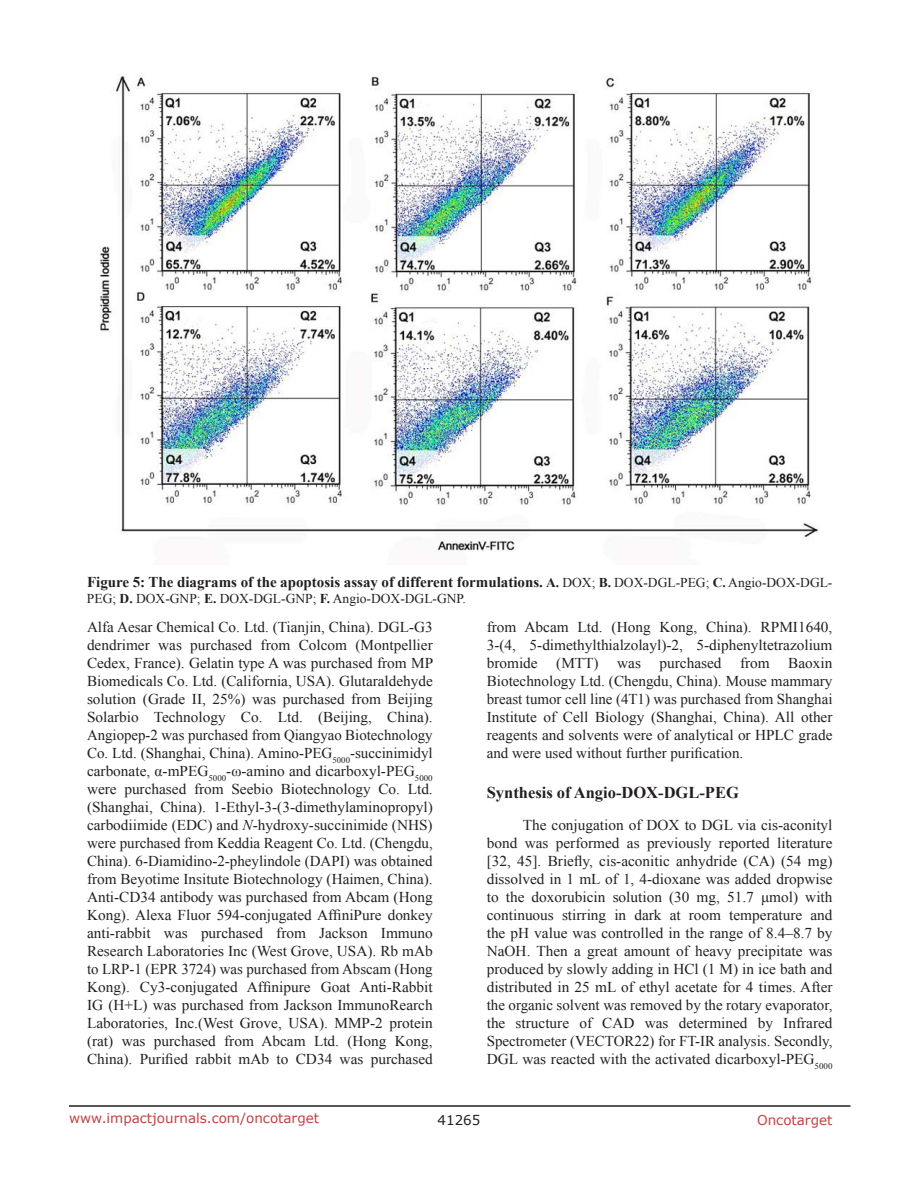
<style>
.page{position:relative;width:918px;height:1188px;background:#fff}
.page>*{position:absolute;margin:0;border:0;box-sizing:border-box;transform-origin:0 0}
.SubHeading{font:700 16.5px "Times New Roman";color:#231f20}
.BodyText{font:15px/18px "Times New Roman";color:#231f20;text-align:justify}
.FigureText{font:700 15px "Times New Roman";color:#231f20}
.FigureText-2{font:13.5px "Times New Roman";color:#231f20}
.t1{font:13.5px "Verdana";color:#c24141}
.t2{font:13.5px "Verdana";color:#231f20}
.s1{font-size:13.5px}
.s2{font-weight:400;font-size:13.5px}
.s3{font-weight:700}
.s4{font-style:italic}
</style>
<div class="page">
<hr style="left:69px;top:1105px;width:781px;height:2px;background:#231f20">
<img style="left:100px;top:75px;width:719px;height:477px">
<p class="FigureText" style="left:87px;top:572px;width:747px">Figure 5: The diagrams of the apoptosis assay of different formulations. <span class="s1">A.</span> <span class="s2">DOX;</span> <span class="s1">B.</span> <span class="s2">DOX-DGL-PEG;</span> <span class="s1">C.</span> <span class="s2">Angio-DOX-DGL-</span></p>
<p class="FigureText-2" style="left:87px;top:590px;width:380px">PEG; <span class="s3">D.</span> DOX-GNP; <span class="s3">E.</span> DOX-DGL-GNP; <span class="s3">F.</span> Angio-DOX-DGL-GNP.</p>
<p class="BodyText" style="left:87px;top:617px;width:348px">Alfa Aesar Chemical Co. Ltd. (Tianjin, China). DGL-G3 dendrimer was purchased from Colcom (Montpellier Cedex, France). Gelatin type A was purchased from MP Biomedicals Co. Ltd. (California, USA). Glutaraldehyde solution (Grade II, 25%) was purchased from Beijing Solarbio Technology Co. Ltd. (Beijing, China).<br>Angiopep-2 was purchased from Qiangyao Biotechnology Co. Ltd. (Shanghai, China). Amino-PEG<sub>5000</sub>-succinimidyl carbonate, α-mPEG<sub>5000</sub>-ω-amino and dicarboxyl-PEG<sub>5000 </sub>were purchased from Seebio Biotechnology Co. Ltd. (Shanghai, China). 1-Ethyl-3-(3-dimethylaminopropyl) carbodiimide (EDC) and <span class="s4">N</span>-hydroxy-succinimide (NHS) were purchased from Keddia Reagent Co. Ltd. (Chengdu, China). 6-Diamidino-2-pheylindole (DAPI) was obtained from Beyotime Insitute Biotechnology (Haimen, China).<br>Anti-CD34 antibody was purchased from Abcam (Hong Kong). Alexa Fluor 594-conjugated AffiniPure donkey anti-rabbit was purchased from Jackson Immuno Research Laboratories Inc (West Grove, USA). Rb mAb to LRP-1 (EPR 3724) was purchased from Abscam (Hong Kong). Cy3-conjugated Affinipure Goat Anti-Rabbit IG (H+L) was purchased from Jackson ImmunoRearch Laboratories, Inc.(West Grove, USA). MMP-2 protein (rat) was purchased from Abcam Ltd. (Hong Kong, China). Purified rabbit mAb to CD34 was purchased</p>
<p class="BodyText" style="left:487px;top:617px;width:347px">from Abcam Ltd. (Hong Kong, China). RPMI1640, 3-(4, 5-dimethylthialzolayl)-2, 5-diphenyltetrazolium bromide (MTT) was purchased from Baoxin Biotechnology Ltd. (Chengdu, China). Mouse mammary breast tumor cell line (4T1) was purchased from Shanghai Institute of Cell Biology (Shanghai, China). All other reagents and solvents were of analytical or HPLC grade and were used without further purification.</p>
<p class="SubHeading" style="left:487px;top:782px;width:254px">Synthesis of Angio-DOX-DGL-PEG</p>
<p class="BodyText" style="left:487px;top:816px;width:347px;text-indent:36px">The conjugation of DOX to DGL via cis-aconityl bond was performed as previously reported literature [32, 45]. Briefly, cis-aconitic anhydride (CA) (54 mg) dissolved in 1 mL of 1, 4-dioxane was added dropwise to the doxorubicin solution (30 mg, 51.7 μmol) with continuous stirring in dark at room temperature and the pH value was controlled in the range of 8.4–8.7 by NaOH. Then a great amount of heavy precipitate was produced by slowly adding in HCl (1 M) in ice bath and distributed in 25 mL of ethyl acetate for 4 times. After the organic solvent was removed by the rotary evaporator, the structure of CAD was determined by Infrared Spectrometer (VECTOR22) for FT-IR analysis. Secondly, DGL was reacted with the activated dicarboxyl-PEG<sub>5000</sub></p>
<p class="t1" style="left:69px;top:1109px;width:252px">www.impactjournals.com/oncotarget</p>
<p class="t2" style="left:438px;top:1111px;width:44px">41265</p>
<p class="t1" style="left:757px;top:1111px;width:77px">Oncotarget</p>
</div>
